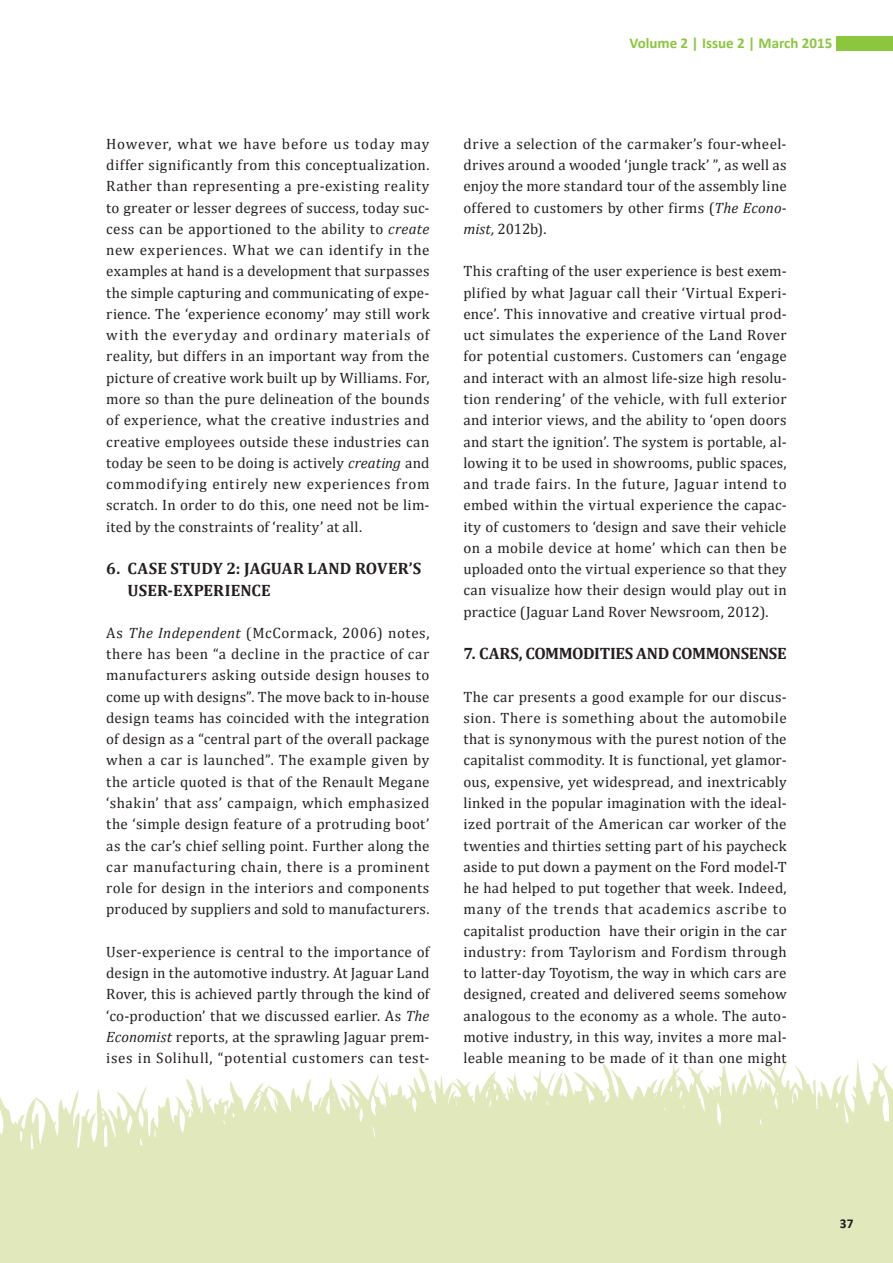
<style>
.page{position:relative;width:893px;height:1263px;background:#fff}
.page>*{position:absolute;margin:0;border:0;box-sizing:border-box;transform-origin:0 0}
.journal_section_titl{font:700 16.5px/21.5px "Cambria";letter-spacing:-.005em;color:#231f20}
.journal{font:15px/21.3px "Cambria";letter-spacing:.015em;color:#231f20;text-align:justify}
.t1{font:700 15px "Calibri";color:#8bc63e}
.t2{font:700 13.5px "Calibri";color:#231f20}
.s1{font-style:italic}
</style>
<div class="page">
<svg style="left:0;top:1059px;width:893px;height:204px;fill:#e0e8bc"></svg>
<div style="left:836px;top:36px;width:57px;height:15px;background:#8bc63e"></div>
<p class="t1" style="left:629px;top:34px;width:204px">Volume 2 | Issue 2 | March 2015</p>
<p class="journal" style="left:106px;top:133px;width:325px">However, what we have before us today may differ significantly from this conceptualization.<br>Rather than representing a pre-existing reality to greater or lesser degrees of success, today suc&shy;cess can be apportioned to the ability to <span class="s1">create </span>new experiences. What we can identify in the examples at hand is a development that surpasses the simple capturing and communicating of expe&shy;rience. The ‘experience economy’ may still work with the everyday and ordinary materials of reality, but differs in an important way from the picture of creative work built up by Williams. For, more so than the pure delineation of the bounds of experience, what the creative industries and creative employees outside these industries can today be seen to be doing is actively <span class="s1">creating</span> and commodifying entirely new experiences from scratch. In order to do this, one need not be lim&shy;ited by the constraints of ‘reality’ at all.</p>
<p class="journal_section_titl" style="left:128px;top:557px;width:295px;text-indent:-21px">6. CASE STUDY 2: JAGUAR LAND ROVER’S<br>USER-EXPERIENCE</p>
<p class="journal" style="left:106px;top:622px;width:325px">As <span class="s1">The Independent</span> (McCormack, 2006) notes, there has been “a decline in the practice of car manufacturers asking outside design houses to come up with designs”. The move back to in-house design teams has coincided with the integration of design as a “central part of the overall package when a car is launched”. The example given by the article quoted is that of the Renault Megane ‘shakin’ that ass’ campaign, which emphasized the ‘simple design feature of a protruding boot’ as the car’s chief selling point. Further along the car manufacturing chain, there is a prominent role for design in the interiors and components produced by suppliers and sold to manufacturers.</p>
<p class="journal" style="left:106px;top:941px;width:325px">User-experience is central to the importance of design in the automotive industry. At Jaguar Land Rover, this is achieved partly through the kind of ‘co-production’ that we discussed earlier. As <span class="s1">The Economist</span> reports, at the sprawling Jaguar prem&shy;ises in Solihull, “potential customers can test-</p>
<p class="journal" style="left:463px;top:133px;width:325px">drive a selection of the carmaker’s four-wheel&shy;drives around a wooded ‘jungle track’ ”, as well as enjoy the more standard tour of the assembly line offered to customers by other firms (<span class="s1">The Econo&shy;mist,</span> 2012b).</p>
<p class="journal" style="left:463px;top:261px;width:325px">This crafting of the user experience is best exem&shy;plified by what Jaguar call their ‘Virtual Experi&shy;ence’. This innovative and creative virtual prod&shy;uct simulates the experience of the Land Rover for potential customers. Customers can ‘engage and interact with an almost life-size high resolu&shy;tion rendering’ of the vehicle, with full exterior and interior views, and the ability to ‘open doors and start the ignition’. The system is portable, al&shy;lowing it to be used in showrooms, public spaces, and trade fairs. In the future, Jaguar intend to embed within the virtual experience the capac&shy;ity of customers to ‘design and save their vehicle on a mobile device at home’ which can then be uploaded onto the virtual experience so that they can visualize how their design would play out in practice (Jaguar Land Rover Newsroom, 2012).</p>
<p class="journal_section_titl" style="left:463px;top:642px;width:325px">7. CARS, COMMODITIES AND COMMONSENSE</p>
<p class="journal" style="left:463px;top:686px;width:325px">The car presents a good example for our discus&shy;sion. There is something about the automobile that is synonymous with the purest notion of the capitalist commodity. It is functional, yet glamor&shy;ous, expensive, yet widespread, and inextricably linked in the popular imagination with the ideal&shy;ized portrait of the American car worker of the twenties and thirties setting part of his paycheck aside to put down a payment on the Ford model-T he had helped to put together that week. Indeed, many of the trends that academics ascribe to capitalist production have their origin in the car industry: from Taylorism and Fordism through to latter-day Toyotism, the way in which cars are designed, created and delivered seems somehow analogous to the economy as a whole. The auto&shy;motive industry, in this way, invites a more mal&shy;leable meaning to be made of it than one might</p>
<p class="t2" style="left:840px;top:1214px;width:15px">37</p>
</div>
